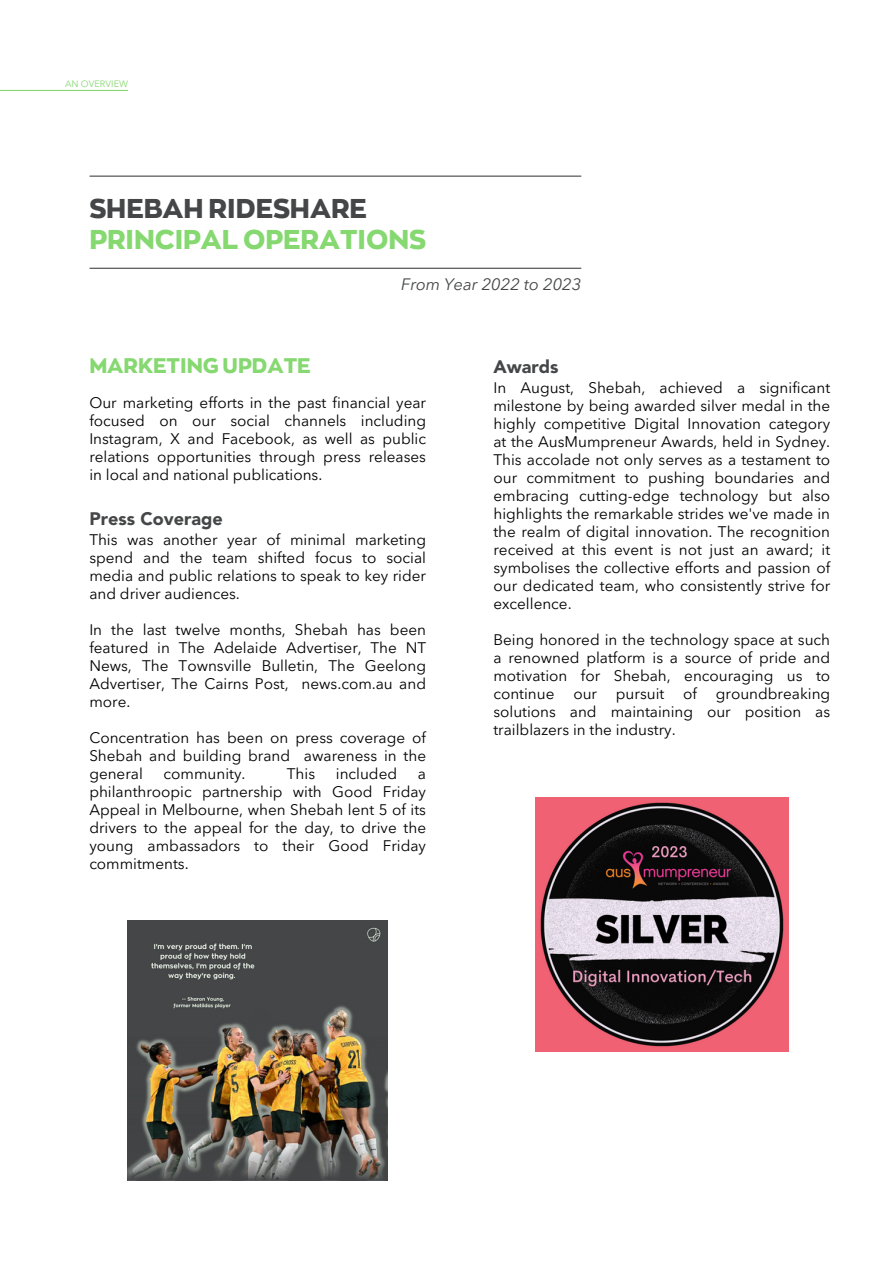
<style>
.page{position:relative;width:893px;height:1264px;background:#fff}
.page>*{position:absolute;margin:0;border:0;box-sizing:border-box;transform-origin:0 0}
.t1{font:800 27px "Zona Pro";color:#86d871}
.t2{font:800 27px "Zona Pro";color:#444647}
.t3{font:800 21px "Zona Pro";color:#86d871}
.t4{font:900 18px "Avenir LT Std";color:#444647}
.t5{font:italic 16.5px "Avenir Next LT Pro";color:#444647}
.t6{font:15.3px/18px "Avenir Next LT Pro";color:#000;text-align:justify}
.t7{font:9.3px "Avenir Next LT Pro";color:#86d871}
</style>
<div class="page">
<hr style="left:90px;top:175px;width:491px;height:2px;background:#444647">
<hr style="left:0;top:90px;width:128px;height:1px;background:#86d871">
<hr style="left:90px;top:268px;width:491px;height:1px;background:#444647">
<img style="left:127px;top:920px;width:260px;height:260px">
<img style="left:535px;top:797px;width:253px;height:254px">
<p class="t7" style="left:65px;top:78px;width:65px">AN OVERVIEW</p>
<p class="t2" style="left:89px;top:193px;width:279px">SHEBAH RIDESHARE</p>
<p class="t1" style="left:89px;top:225px;width:338px">PRINCIPAL OPERATIONS</p>
<p class="t5" style="left:401px;top:274px;width:182px">From Year 2022 to 2023</p>
<p class="t3" style="left:89px;top:354px;width:223px">MARKETING UPDATE</p>
<p class="t4" style="left:493px;top:359px;width:66px">Awards</p>
<p class="t6" style="left:89px;top:393px;width:338px">Our marketing efforts in the past financial year focused on our social channels including Instagram, X and Facebook, as well as public relations opportunities through press releases in local and national publications.</p>
<p class="t4" style="left:89px;top:511px;width:135px">Press Coverage</p>
<p class="t6" style="left:89px;top:531px;width:338px">This was another year of minimal marketing spend and the team shifted focus to social media and public relations to speak to key rider and driver audiences.</p>
<p class="t6" style="left:89px;top:621px;width:338px">In the last twelve months, Shebah has been featured in The Adelaide Advertiser, The NT News, The Townsville Bulletin, The Geelong Advertiser, The Cairns Post, news.com.au and more.</p>
<p class="t6" style="left:89px;top:729px;width:338px">Concentration has been on press coverage of Shebah and building brand awareness in the general</p>
<p class="t6" style="left:164px;top:765px;width:83px">community.</p>
<p class="t6" style="left:287px;top:765px;width:30px">This</p>
<p class="t6" style="left:336px;top:765px;width:63px">included</p>
<p class="t6" style="left:89px;top:765px;width:338px;text-indent:328px">a philanthroopic partnership with Good Friday Appeal in Melbourne, when Shebah lent 5 of its drivers to the appeal for the day, to drive the young ambassadors to their Good Friday commitments.</p>
<p class="t6" style="left:493px;top:378px;width:338px">In August, Shebah, achieved a significant milestone by being awarded silver medal in the highly competitive Digital Innovation category at the AusMumpreneur Awards, held in Sydney.<br>This accolade not only serves as a testament to our commitment to pushing boundaries and embracing cutting-edge technology but also highlights the remarkable strides we've made in the realm of digital innovation. The recognition received at this event is not just an award; it symbolises the collective efforts and passion of our dedicated team, who consistently strive for excellence.</p>
<p class="t6" style="left:493px;top:630px;width:338px">Being honored in the technology space at such a renowned platform is a source of pride and motivation for Shebah, encouraging us to continue our pursuit of groundbreaking solutions and maintaining our position as trailblazers in the industry.</p>
</div>
